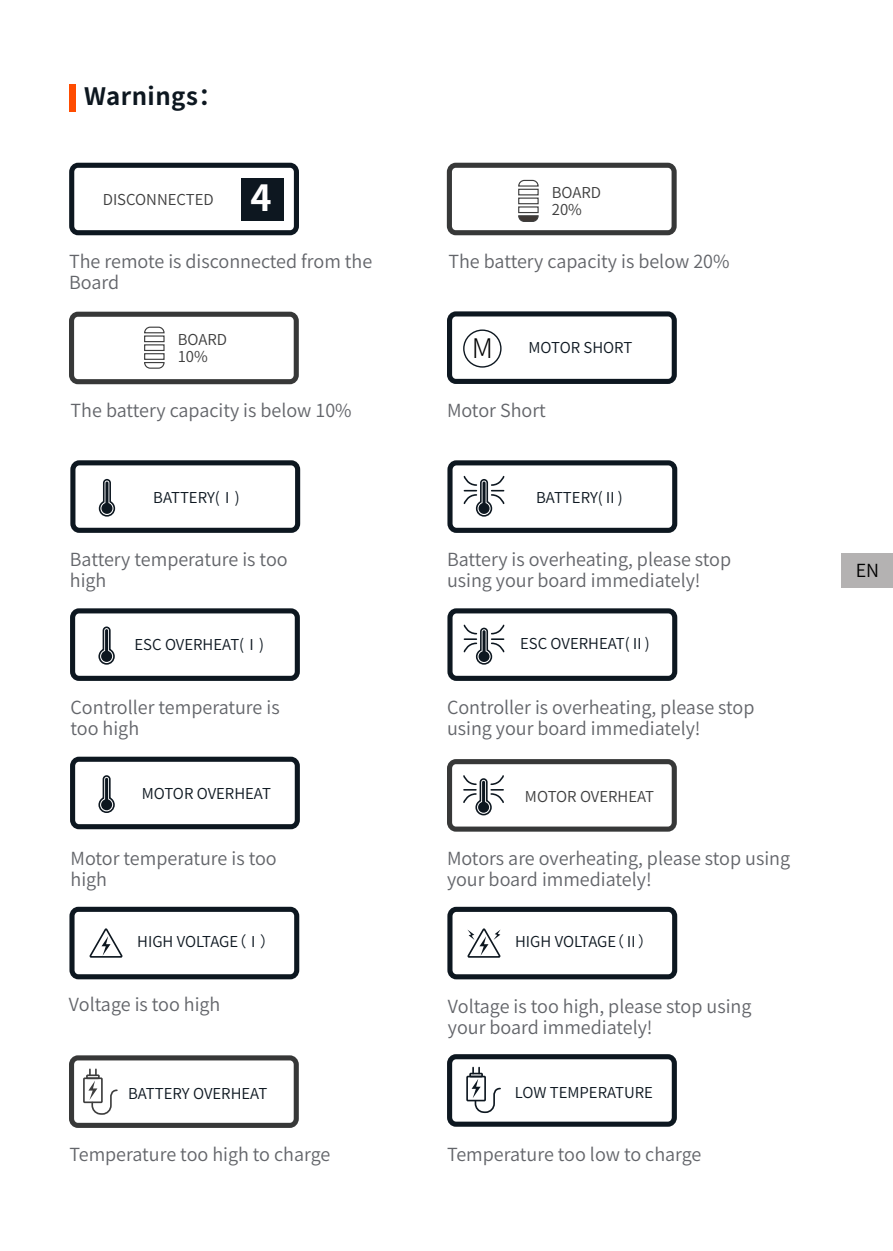
<style>
.page{position:relative;width:893px;height:1251px;background:#fff}
.page>*{position:absolute;margin:0;border:0;box-sizing:border-box;transform-origin:0 0}
.t1{font:700 36px "Source Han Sans CN";color:#fff}
.t2{font:300 27px "Source Han Sans CN";color:#000}
.t3{font:700 24px "Source Han Sans CN";letter-spacing:.02em;color:#0d1720}
.t4{font:18px/21px "Source Han Sans CN";color:#63656a}
.t5{font:18px "Source Han Sans CN";color:#000}
.t6{font:15px "Source Han Sans CN";color:#0d1720}
.t7{font:15px/16.5px "Source Han Sans CN";color:#3e3e3e}
</style>
<div class="page">
<div style="left:842px;top:553px;width:51px;height:34px;background:#b4b2b2"></div>
<div style="left:69px;top:85px;width:6px;height:27px;background:#ff4c00"></div>
<div style="left:447px;top:460px;width:230px;height:73px;border:5px solid #0d1720;border-radius:7px"></div>
<svg style="left:463px;top:475px;width:42px;height:42px"></svg>
<div style="left:70px;top:460px;width:230px;height:72px;border:5px solid #0d1720;border-radius:7px"></div>
<svg style="left:98px;top:478px;width:18px;height:39px"></svg>
<div style="left:70px;top:608px;width:230px;height:72px;border:5px solid #0d1720;border-radius:7px"></div>
<svg style="left:98px;top:626px;width:17px;height:39px"></svg>
<div style="left:447px;top:608px;width:230px;height:72px;border:5px solid #0d1720;border-radius:7px"></div>
<svg style="left:463px;top:624px;width:42px;height:41px"></svg>
<svg style="left:70px;top:756px;width:230px;height:73px"></svg>
<svg style="left:447px;top:759px;width:230px;height:72px"></svg>
<svg style="left:447px;top:311px;width:230px;height:73px"></svg>
<div style="left:463px;top:329px;width:39px;height:38px;border:1px solid #0d1720;border-radius:50%"></div>
<svg style="left:69px;top:906px;width:230px;height:73px"></svg>
<div style="left:447px;top:1053px;width:230px;height:73px;border:5px solid #0d1720;border-radius:7px"></div>
<div style="left:466px;top:1075px;width:20px;height:26px;border:2px solid #0d1720"></div>
<div style="left:469px;top:1072px;width:14px;height:5px;border:2px solid #0d1720"></div>
<svg style="left:472px;top:1067px;width:29px;height:46px"></svg>
<svg style="left:467px;top:928px;width:34px;height:30px"></svg>
<div style="left:447px;top:906px;width:230px;height:73px;border:5px solid #0d1720;border-radius:7px"></div>
<svg style="left:69px;top:1055px;width:230px;height:72px"></svg>
<svg style="left:69px;top:163px;width:230px;height:72px"></svg>
<div style="left:241px;top:178px;width:43px;height:42px;background:#0d1720"></div>
<svg style="left:447px;top:163px;width:230px;height:72px"></svg>
<svg style="left:69px;top:311px;width:230px;height:73px"></svg>
<h3 class="t3" style="left:84px;top:83px;width:140px">Warnings：</h3>
<p class="t7" style="left:103px;top:192px;width:112px">DISCONNECTED</p>
<h1 class="t1" style="left:251px;top:178px;width:23px">4</h1>
<p class="t7" style="left:552px;top:185px;width:51px">BOARD<br>20%</p>
<p class="t4" style="left:69px;top:251px;width:305px">The remote is disconnected from the<br>Board</p>
<p class="t4" style="left:448px;top:251px;width:283px">The battery capacity is below 20%</p>
<p class="t7" style="left:178px;top:331px;width:51px">BOARD<br>10%</p>
<h2 class="t2" style="left:472px;top:333px;width:23px">M</h2>
<p class="t6" style="left:528px;top:339px;width:105px">MOTOR SHORT</p>
<p class="t4" style="left:71px;top:400px;width:283px">The battery capacity is below 10%</p>
<p class="t4" style="left:447px;top:400px;width:100px">Motor Short</p>
<p class="t6" style="left:153px;top:489px;width:88px">BATTERY(Ⅰ)</p>
<p class="t6" style="left:536px;top:489px;width:88px">BATTERY(Ⅱ)</p>
<p class="t4" style="left:70px;top:549px;width:219px">Battery temperature is too high</p>
<p class="t4" style="left:447px;top:549px;width:286px">Battery is overheating, please stop using your board immediately!</p>
<p class="t5" style="left:856px;top:559px;width:25px">EN</p>
<p class="t6" style="left:135px;top:635px;width:131px">ESC OVERHEAT(Ⅰ)</p>
<p class="t6" style="left:520px;top:635px;width:131px">ESC OVERHEAT(Ⅱ)</p>
<p class="t4" style="left:71px;top:697px;width:211px">Controller temperature is too high</p>
<p class="t4" style="left:447px;top:697px;width:309px">Controller is overheating, please stop using your board immediately!</p>
<p class="t6" style="left:142px;top:784px;width:131px">MOTOR OVERHEAT</p>
<p class="t7" style="left:525px;top:788px;width:131px">MOTOR OVERHEAT</p>
<p class="t4" style="left:71px;top:847px;width:208px">Motor temperature is too high</p>
<p class="t4" style="left:447px;top:847px;width:345px">Motors are overheating, please stop using your board immediately!</p>
<p class="t6" style="left:137px;top:933px;width:140px">HIGH VOLTAGE（Ⅰ）</p>
<p class="t6" style="left:515px;top:933px;width:140px">HIGH VOLTAGE（Ⅱ）</p>
<p class="t4" style="left:69px;top:994px;width:153px">Voltage is too high</p>
<p class="t4" style="left:448px;top:996px;width:305px">Voltage is too high, please stop using your board immediately!</p>
<p class="t6" style="left:128px;top:1084px;width:141px">BATTERY OVERHEAT</p>
<p class="t6" style="left:515px;top:1083px;width:140px">LOW TEMPERATURE</p>
<p class="t4" style="left:69px;top:1143px;width:263px">Temperature too high to charge</p>
<p class="t4" style="left:447px;top:1144px;width:256px">Temperature too low to charge</p>
</div>
